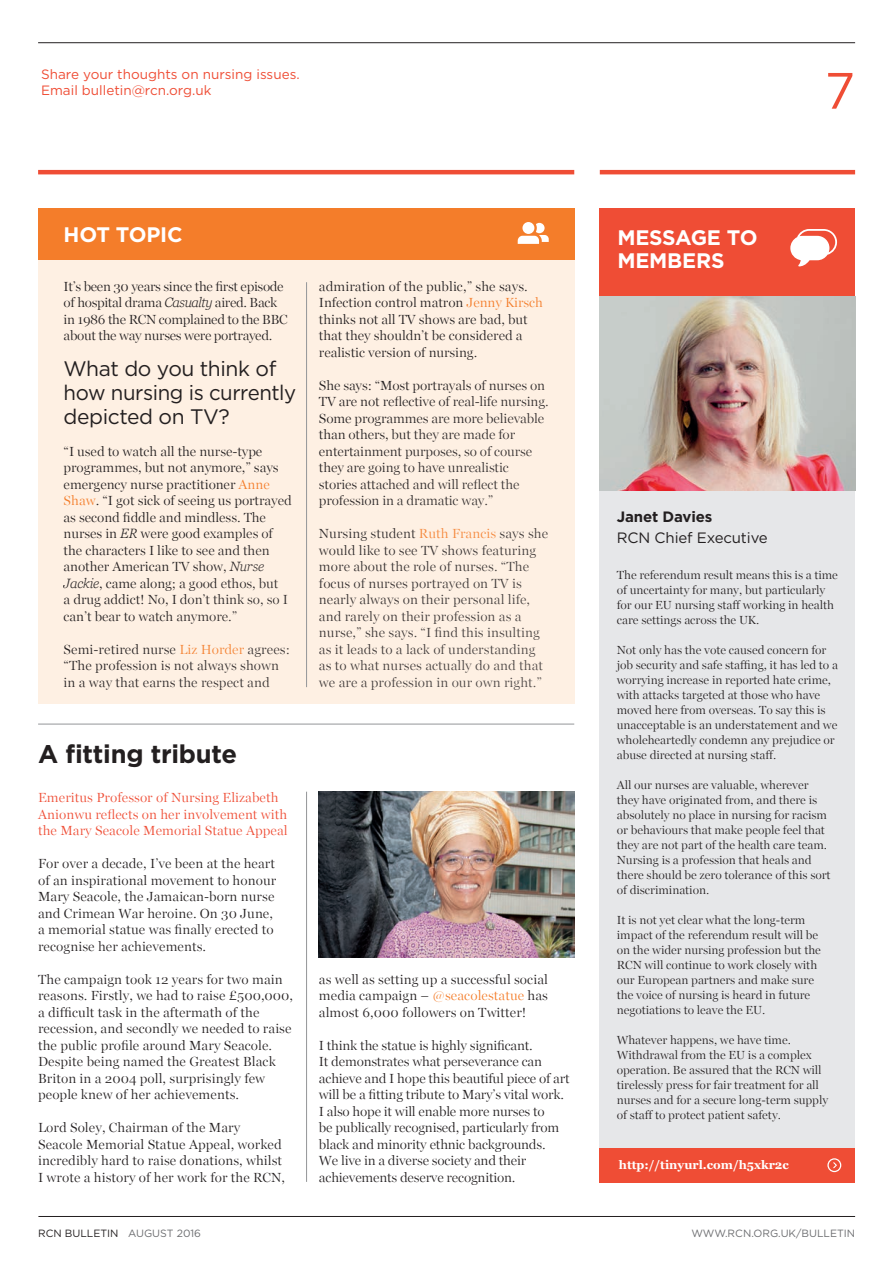
<style>
.page{position:relative;width:894px;height:1265px;background:#fff}
.page>*{position:absolute;margin:0;border:0;box-sizing:border-box;transform-origin:0 0}
.t1{font:51px "Gotham";color:#ef4d35}
.t2{font:700 25.5px "Gotham";letter-spacing:-.01em;color:#231f20}
.t3{font:21px/24px "Gotham";letter-spacing:-.02em;color:#231f20}
.t4{font:700 21px/22.5px "Gotham";letter-spacing:-.01em;color:#fff}
.t5{font:15px "Gotham";letter-spacing:-.01em;color:#231f20}
.t6{font:700 15px "Gotham";letter-spacing:-.01em;color:#231f20}
.t7{font:300 13.5px/16.5px "SD Georgia";letter-spacing:-.01em;color:#231f20}
.t8{font:300 13.5px/16.5px "SD Georgia";letter-spacing:-.03em;color:#231f20}
.t9{font:300 13.5px/16.5px "SD Georgia";color:#ef4d35}
.t10{font:13.5px/16.2px "Gotham";color:#ef4d35}
.t11{font:300 12px/15px "SD Georgia";letter-spacing:-.01em;color:#231f20}
.t12{font:700 12px "Georgia";color:#fff}
.t13{font:10.5px "Gotham";color:#6c6d70}
.t14{font:10.5px "Gotham";color:#231f20}
.s1{font-family:"Georgia Pro";font-style:italic}
.s2{color:#f47d2a}
.s3{color:#6c6d70}
</style>
<div class="page">
<hr style="left:38px;top:42px;width:816px;height:1px;background:#231f20">
<hr style="left:38px;top:1216px;width:816px;height:1px;background:#231f20">
<hr style="left:599px;top:170px;width:255px;height:4px;background:#ef4d35">
<hr style="left:38px;top:170px;width:536px;height:4px;background:#ef4d35">
<div style="left:599px;top:468px;width:255px;height:680px;background:#e6e7e9"></div>
<div style="left:599px;top:208px;width:255px;height:89px;background:#ef4d35"></div>
<div style="left:599px;top:1148px;width:255px;height:34px;background:#ef4d35"></div>
<div style="left:38px;top:208px;width:536px;height:495px;background:#fef0e3"></div>
<hr style="left:38px;top:724px;width:536px;height:1px;background:#939598">
<img style="left:319px;top:792px;width:255px;height:165px">
<div style="left:38px;top:208px;width:536px;height:51px;background:#f47d2a"></div>
<svg style="left:517px;top:223px;width:31px;height:21px"></svg>
<hr style="left:306px;top:792px;width:1px;height:390px;background:#939598">
<hr style="left:306px;top:282px;width:1px;height:405px;background:#939598">
<svg style="left:790px;top:229px;width:47px;height:37px"></svg>
<img style="left:599px;top:297px;width:255px;height:193px">
<svg style="left:827px;top:1158px;width:14px;height:14px"></svg>
<p class="t10" style="left:41px;top:65px;width:260px">Share your thoughts on nursing issues.<br>Email bulletin@rcn.org.uk</p>
<h1 class="t1" style="left:824px;top:58px;width:32px">7</h1>
<h3 class="t4" style="left:64px;top:223px;width:120px">HOT TOPIC</h3>
<p class="t8" style="left:64px;top:278px;width:225px">It’s been 30 years since the first episode of hospital drama <span class="s1">Casualty</span> aired. Back in 1986 the RCN complained to the BBC about the way nurses were portrayed.</p>
<h3 class="t3" style="left:64px;top:356px;width:234px">What do you think of how nursing is currently depicted on TV?</h3>
<p class="t7" style="left:64px;top:443px;width:230px">“I used to watch all the nurse-type programmes, but not anymore,” says emergency nurse practitioner <span class="s2">Anne Shaw</span>. “I got sick of seeing us portrayed as second fiddle and mindless. The nurses in <span class="s1">ER</span> were good examples of the characters I like to see and then another American TV show, <span class="s1">Nurse Jackie</span>, came along; a good ethos, but<br>a drug addict! No, I don’t think so, so I can’t bear to watch anymore.”</p>
<p class="t7" style="left:64px;top:641px;width:228px">Semi-retired nurse <span class="s2">Liz Horder</span> agrees: “The profession is not always shown in a way that earns the respect and</p>
<h2 class="t2" style="left:38px;top:737px;width:200px">A fitting tribute</h2>
<p class="t9" style="left:38px;top:789px;width:251px">Emeritus Professor of Nursing Elizabeth<br>Anionwu reflects on her involvement with the Mary Seacole Memorial Statue Appeal</p>
<p class="t7" style="left:38px;top:855px;width:240px">For over a decade, I’ve been at the heart of an inspirational movement to honour Mary Seacole, the Jamaican-born nurse and Crimean War heroine. On 30 June, a memorial statue was finally erected to recognise her achievements.</p>
<p class="t7" style="left:38px;top:971px;width:256px">The campaign took 12 years for two main reasons. Firstly, we had to raise £500,000, a difficult task in the aftermath of the recession, and secondly we needed to raise the public profile around Mary Seacole.<br>Despite being named the Greatest Black Briton in a 2004 poll, surprisingly few people knew of her achievements.</p>
<p class="t7" style="left:38px;top:1119px;width:248px">Lord Soley, Chairman of the Mary Seacole Memorial Statue Appeal, worked incredibly hard to raise donations, whilst I wrote a history of her work for the RCN,</p>
<p class="t7" style="left:319px;top:278px;width:225px">admiration of the public,” she says.<br>Infection control matron <span class="s2">Jenny Kirsch </span>thinks not all TV shows are bad, but that they shouldn’t be considered a realistic version of nursing.</p>
<p class="t7" style="left:319px;top:377px;width:231px">She says: “Most portrayals of nurses on TV are not reflective of real-life nursing.<br>Some programmes are more believable than others, but they are made for entertainment purposes, so of course they are going to have unrealistic stories attached and will reflect the profession in a dramatic way.”</p>
<p class="t7" style="left:319px;top:525px;width:231px">Nursing student <span class="s2">Ruth Francis</span> says she would like to see TV shows featuring more about the role of nurses. “The focus of nurses portrayed on TV is nearly always on their personal life, and rarely on their profession as a nurse,” she says. “I find this insulting as it leads to a lack of understanding as to what nurses actually do and that we are a profession in our own right.”</p>
<p class="t7" style="left:319px;top:971px;width:230px;text-align:justify">as well as setting up a successful social media campaign – <span class="s2">@seacolestatue</span> has almost 6,000 followers on Twitter!</p>
<p class="t7" style="left:319px;top:1037px;width:252px">I think the statue is highly significant.<br>It demonstrates what perseverance can achieve and I hope this beautiful piece of art will be a fitting tribute to Mary’s vital work.<br>I also hope it will enable more nurses to<br>be publically recognised, particularly from black and minority ethnic backgrounds.<br>We live in a diverse society and their achievements deserve recognition.</p>
<h3 class="t4" style="left:617px;top:227px;width:142px">MESSAGE TO<br>MEMBERS</h3>
<p class="t6" style="left:616px;top:507px;width:97px">Janet Davies</p>
<p class="t5" style="left:616px;top:528px;width:152px">RCN Chief Executive</p>
<p class="t11" style="left:616px;top:567px;width:223px">The referendum result means this is a time of uncertainty for many, but particularly for our EU nursing staff working in health care settings across the UK.</p>
<p class="t11" style="left:616px;top:642px;width:223px">Not only has the vote caused concern for job security and safe staffing, it has led to a worrying increase in reported hate crime, with attacks targeted at those who have moved here from overseas. To say this is unacceptable is an understatement and we wholeheartedly condemn any prejudice or abuse directed at nursing staff.</p>
<p class="t11" style="left:616px;top:777px;width:215px">All our nurses are valuable, wherever they have originated from, and there is absolutely no place in nursing for racism or behaviours that make people feel that they are not part of the health care team.<br>Nursing is a profession that heals and there should be zero tolerance of this sort of discrimination.</p>
<p class="t11" style="left:616px;top:912px;width:206px">It is not yet clear what the long-term impact of the referendum result will be on the wider nursing profession but the RCN will continue to work closely with our European partners and make sure the voice of nursing is heard in future negotiations to leave the EU.</p>
<p class="t11" style="left:616px;top:1032px;width:213px">Whatever happens, we have time.<br>Withdrawal from the EU is a complex operation. Be assured that the RCN will tirelessly press for fair treatment for all nurses and for a secure long-term supply of staff to protect patient safety.</p>
<p class="t12" style="left:618px;top:1156px;width:171px">http://tinyurl.com/h5xkr2c</p>
<p class="t14" style="left:38px;top:1227px;width:164px">RCN BULLETIN <span class="s3">AUGUST 2016</span></p>
<p class="t13" style="left:691px;top:1227px;width:165px">WWW.RCN.ORG.UK/BULLETIN</p>
</div>
